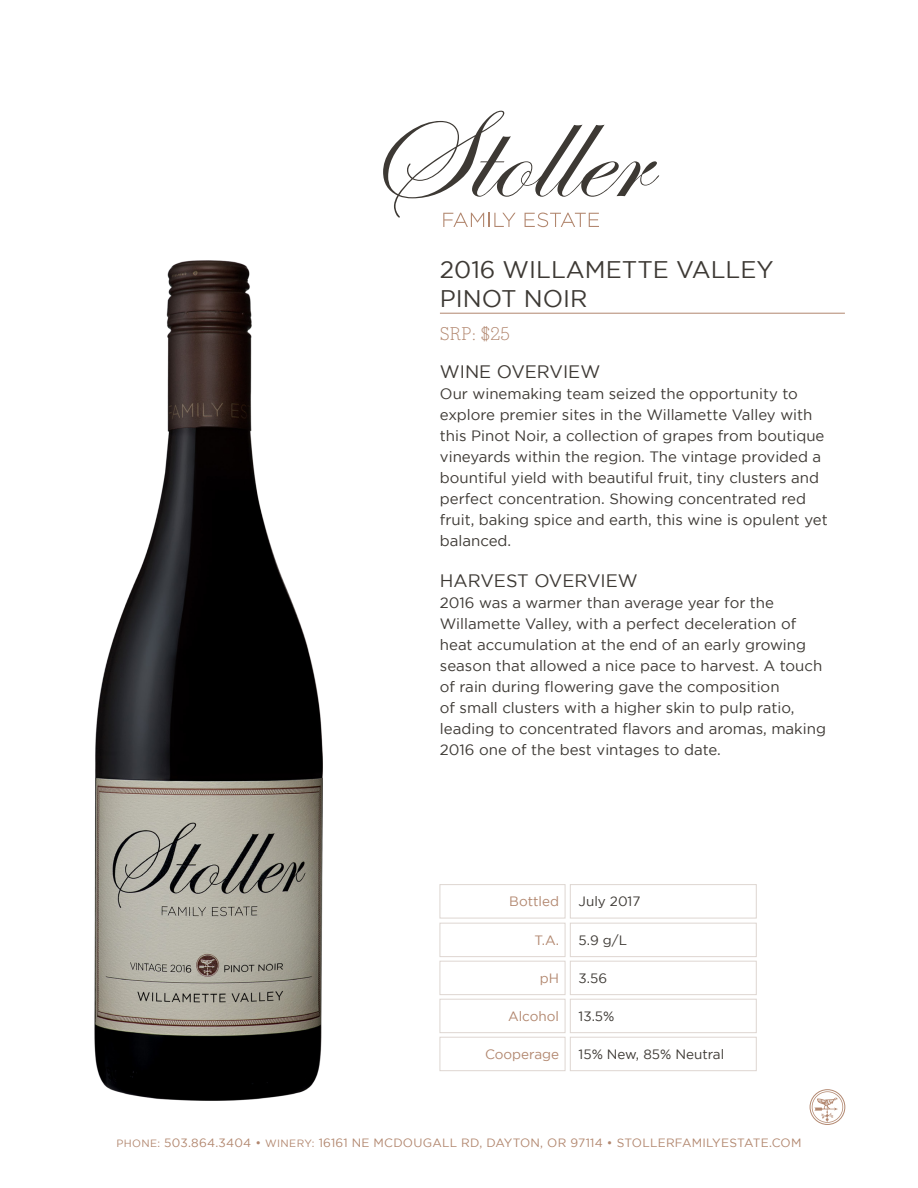
<style>
.page{position:relative;width:918px;height:1188px;background:#fff}
.page>*{position:absolute;margin:0;border:0;box-sizing:border-box;transform-origin:0 0}
.Wine_Name_Header_Blk{font:24px/28.8px "Gotham";color:#3d3934}
.SUBHEAD_all_caps{font:18px "Gotham";color:#3d3934}
.Wine_Name_Header_Blk-2{font:300 18px "Bodoni Egyptian Pro";color:#b2876f}
.SUBHEAD_all_caps-2{font:15px/21px "Gotham";color:#3d3934}
.Wine_Info_Chart_BLAC{font:13.5px "Gotham";color:#3d3934}
.Wine_Info_Chart_GOLD{font:13.5px "Gotham";color:#b2876f}
.Contact_Info_Text{font:12px "Gotham";letter-spacing:.02em;color:#b2876f}
.s1{font-size:10.5px}
</style>
<div class="page">
<svg style="left:383px;top:111px;width:276px;height:116px"></svg>
<svg style="left:810px;top:1089px;width:35px;height:36px"></svg>
<hr style="left:440px;top:313px;width:405px;height:1px;background:#b2876f">
<div style="left:440px;top:884px;width:125px;height:34px;border:1px solid #ded6d1"></div>
<div style="left:570px;top:884px;width:187px;height:34px;border:1px solid #ded6d1"></div>
<div style="left:440px;top:961px;width:125px;height:34px;border:1px solid #ded6d1"></div>
<div style="left:570px;top:961px;width:187px;height:34px;border:1px solid #ded6d1"></div>
<div style="left:440px;top:999px;width:125px;height:34px;border:1px solid #ded6d1"></div>
<div style="left:570px;top:999px;width:187px;height:34px;border:1px solid #ded6d1"></div>
<div style="left:440px;top:923px;width:125px;height:34px;border:1px solid #ded6d1"></div>
<div style="left:570px;top:923px;width:187px;height:34px;border:1px solid #ded6d1"></div>
<div style="left:440px;top:1037px;width:125px;height:34px;border:1px solid #ded6d1"></div>
<div style="left:570px;top:1037px;width:187px;height:34px;border:1px solid #ded6d1"></div>
<img style="left:95px;top:261px;width:228px;height:840px">
<p class="Wine_Name_Header_Blk" style="left:440px;top:255px;width:335px">2016 WILLAMETTE VALLEY<br>PINOT NOIR</p>
<p class="Wine_Name_Header_Blk-2" style="left:440px;top:323px;width:72px">SRP: $25</p>
<p class="SUBHEAD_all_caps" style="left:440px;top:362px;width:162px">WINE OVERVIEW</p>
<p class="SUBHEAD_all_caps-2" style="left:440px;top:383px;width:389px">Our winemaking team seized the opportunity to explore premier sites in the Willamette Valley with this Pinot Noir, a collection of grapes from boutique vineyards within the region. The vintage provided a bountiful yield with beautiful fruit, tiny clusters and perfect concentration. Showing concentrated red fruit, baking spice and earth, this wine is opulent yet balanced.</p>
<p class="SUBHEAD_all_caps" style="left:440px;top:571px;width:199px">HARVEST OVERVIEW</p>
<p class="SUBHEAD_all_caps-2" style="left:440px;top:592px;width:388px">2016 was a warmer than average year for the Willamette Valley, with a perfect deceleration of heat accumulation at the end of an early growing season that allowed a nice pace to harvest. A touch of rain during flowering gave the composition<br>of small clusters with a higher skin to pulp ratio, leading to concentrated flavors and aromas, making 2016 one of the best vintages to date.</p>
<p class="Wine_Info_Chart_GOLD" style="left:509px;top:894px;width:51px">Bottled</p>
<p class="Wine_Info_Chart_BLAC" style="left:579px;top:894px;width:63px">July 2017</p>
<p class="Wine_Info_Chart_GOLD" style="left:534px;top:933px;width:26px">T.A.</p>
<p class="Wine_Info_Chart_BLAC" style="left:579px;top:933px;width:50px">5.9 g/L</p>
<p class="Wine_Info_Chart_GOLD" style="left:540px;top:971px;width:21px">pH</p>
<p class="Wine_Info_Chart_BLAC" style="left:579px;top:971px;width:30px">3.56</p>
<p class="Wine_Info_Chart_GOLD" style="left:508px;top:1009px;width:53px">Alcohol</p>
<p class="Wine_Info_Chart_BLAC" style="left:579px;top:1009px;width:37px">13.5%</p>
<p class="Wine_Info_Chart_GOLD" style="left:485px;top:1047px;width:76px">Cooperage</p>
<p class="Wine_Info_Chart_BLAC" style="left:579px;top:1047px;width:147px">15% New, 85% Neutral</p>
<p class="Contact_Info_Text" style="left:117px;top:1136px;width:686px"><span class="s1">PHONE:</span> 503.864.3404 • <span class="s1">WINERY:</span> 16161 NE MCDOUGALL RD, DAYTON, OR 97114 • STOLLERFAMILYESTATE.COM</p>
</div>
